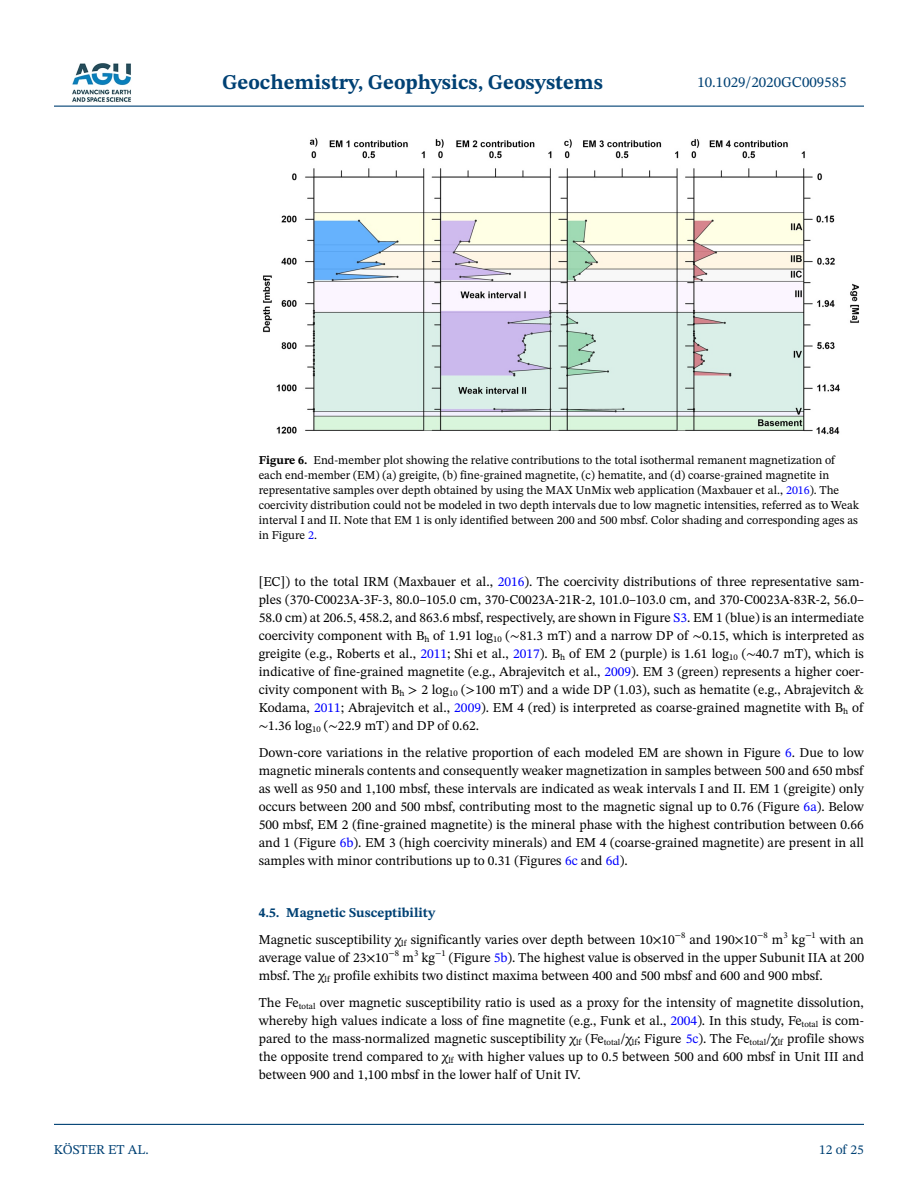
<style>
.page{position:relative;width:918px;height:1188px;background:#fff}
.page>*{position:absolute;margin:0;border:0;box-sizing:border-box;transform-origin:0 0}
.t1{font:700 21px "STIX Two Text";color:#004174}
.t2{font:15px "STIX Two Text";color:#004174}
.t3{font:13.5px/18px "STIX Two Text";color:#000;text-align:justify}
.t4{font:13.5px "STIX Two Text";color:#004174}
.t5{font:12px/15px "STIX Two Text";color:#000}
.s1{font-weight:700}
.s2{color:#00f}
.s3{font-family:"STIX Two Math"}
.s4{font-weight:700;color:#004174}
</style>
<div class="page">
<hr style="left:54px;top:106px;width:810px;height:1px;background:#004174">
<hr style="left:54px;top:1124px;width:810px;height:1px;background:#004174">
<img style="left:72px;top:63px;width:59px;height:39px">
<img style="left:263px;top:137px;width:596px;height:298px">
<h1 class="t1" style="left:222px;top:67px;width:382px">Geochemistry, Geophysics, Geosystems</h1>
<p class="t2" style="left:697px;top:72px;width:151px">10.1029/2020GC009585</p>
<p class="t4" style="left:54px;top:1140px;width:96px">KÖSTER ET AL.</p>
<p class="t5" style="left:259px;top:453px;width:602px"><span class="s1">Figure 6.</span> End-member plot showing the relative contributions to the total isothermal remanent magnetization of each end-member (EM) (a) greigite, (b) fine-grained magnetite, (c) hematite, and (d) coarse-grained magnetite in representative samples over depth obtained by using the MAX UnMix web application (Maxbauer et al., <span class="s2">2016</span>). The coercivity distribution could not be modeled in two depth intervals due to low magnetic intensities, referred as to Weak interval I and II. Note that EM 1 is only identified between 200 and 500 mbsf. Color shading and corresponding ages as in Figure <span class="s2">2</span>.</p>
<p class="t3" style="left:259px;top:572px;width:607px">[EC]) to the total IRM (Maxbauer et al., <span class="s2">2016</span>). The coercivity distributions of three representative sam&shy;ples (370-C0023A-3F-3, 80.0–105.0 cm, 370-C0023A-21R-2, 101.0–103.0 cm, and 370-C0023A-83R-2, 56.0– 58.0 cm) at 206.5, 458.2, and 863.6 mbsf, respectively, are shown in Figure <span class="s2">S3</span>. EM 1 (blue) is an intermediate coercivity component with B<sub>h</sub> of 1.91 log<sub>10</sub> (<span class="s3">∼</span>81.3 mT) and a narrow DP of <span class="s3">∼</span>0.15, which is interpreted as greigite (e.g., Roberts et al., <span class="s2">2011</span>; Shi et al., <span class="s2">2017</span>). B<sub>h</sub> of EM 2 (purple) is 1.61 log<sub>10</sub> (<span class="s3">∼</span>40.7 mT), which is indicative of fine-grained magnetite (e.g., Abrajevitch et al., <span class="s2">2009</span>). EM 3 (green) represents a higher coer&shy;civity component with B<sub>h</sub> &gt; 2 log<sub>10</sub> (&gt;100 mT) and a wide DP (1.03), such as hematite (e.g., Abrajevitch &amp; Kodama, <span class="s2">2011</span>; Abrajevitch et al., <span class="s2">2009</span>). EM 4 (red) is interpreted as coarse-grained magnetite with B<sub>h</sub> of <span class="s3">∼</span>1.36 log<sub>10</sub> (<span class="s3">∼</span>22.9 mT) and DP of 0.62.</p>
<p class="t3" style="left:259px;top:743px;width:607px">Down-core variations in the relative proportion of each modeled EM are shown in Figure <span class="s2">6</span>. Due to low magnetic minerals contents and consequently weaker magnetization in samples between 500 and 650 mbsf as well as 950 and 1,100 mbsf, these intervals are indicated as weak intervals I and II. EM 1 (greigite) only occurs between 200 and 500 mbsf, contributing most to the magnetic signal up to 0.76 (Figure <span class="s2">6a</span>). Below 500 mbsf, EM 2 (fine-grained magnetite) is the mineral phase with the highest contribution between 0.66 and 1 (Figure <span class="s2">6b</span>). EM 3 (high coercivity minerals) and EM 4 (coarse-grained magnetite) are present in all samples with minor contributions up to 0.31 (Figures <span class="s2">6c</span> and <span class="s2">6d</span>).</p>
<p class="t3" style="left:259px;top:899px;width:607px;line-height:27px"><span class="s4">4.5. Magnetic Susceptibility<br></span>Magnetic susceptibility χ<sub>lf</sub> significantly varies over depth between 10×10<sup>−8</sup> and 190×10<sup>−8</sup> m<sup>3</sup> kg<sup>−1</sup> with an</p>
<p class="t3" style="left:259px;top:949px;width:607px">average value of 23×10<sup>−8</sup> m<sup>3</sup> kg<sup>−1</sup> (Figure <span class="s2">5b</span>). The highest value is observed in the upper Subunit IIA at 200 mbsf. The χ<sub>lf</sub> profile exhibits two distinct maxima between 400 and 500 mbsf and 600 and 900 mbsf.</p>
<p class="t3" style="left:259px;top:994px;width:607px">The Fe<sub>total</sub> over magnetic susceptibility ratio is used as a proxy for the intensity of magnetite dissolution, whereby high values indicate a loss of fine magnetite (e.g., Funk et al., <span class="s2">2004</span>). In this study, Fe<sub>total</sub> is com&shy;pared to the mass-normalized magnetic susceptibility χ<sub>lf</sub> (Fe<sub>total</sub>/χ<sub>lf</sub>; Figure <span class="s2">5c</span>). The Fe<sub>total</sub>/χ<sub>lf</sub> profile shows the opposite trend compared to χ<sub>lf</sub> with higher values up to 0.5 between 500 and 600 mbsf in Unit III and between 900 and 1,100 mbsf in the lower half of Unit IV.</p>
<p class="t4" style="left:819px;top:1140px;width:46px">12 of 25</p>
</div>
